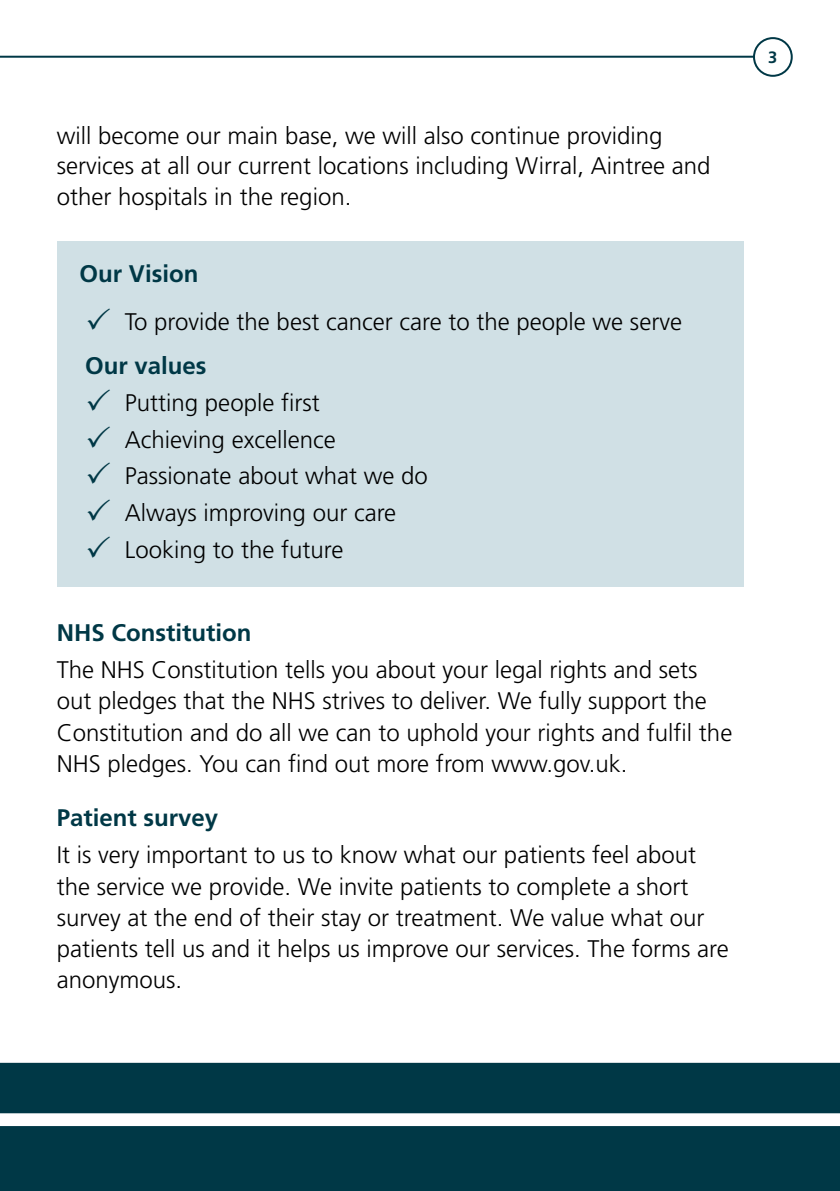
<style>
.page{position:relative;width:840px;height:1191px;background:#fff}
.page>*{position:absolute;margin:0;border:0;box-sizing:border-box;transform-origin:0 0}
.t1{font:300 24px/31.2px "Frutiger";color:#000}
.t2{font:700 24px "Frutiger";color:#003846}
.t3{font:700 16.4px "Frutiger";color:#003846}
</style>
<div class="page">
<div style="left:0;top:1062px;width:839px;height:129px;background:#003846"></div>
<hr style="left:0;top:56px;width:791px;height:2px;background:#003846">
<div style="left:753px;top:38px;width:38px;height:38px;background:#fff;border-radius:50%"></div>
<div style="left:752px;top:37px;width:40px;height:40px;border:2px solid #003846;border-radius:50%"></div>
<svg style="left:0;top:1113px;width:839px;height:13px"></svg>
<div style="left:57px;top:241px;width:686px;height:346px;background:#d0e0e5"></div>
<p class="t1" style="left:57px;top:120px;width:655px;line-height:30.6px">will become our main base, we will also continue providing services at all our current locations including Wirral, Aintree and other hospitals in the region.</p>
<p class="t2" style="left:79px;top:260px;width:120px">Our Vision</p>
<p class="t1" style="left:125px;top:306px;width:558px">To provide the best cancer care to the people we serve</p>
<p class="t2" style="left:85px;top:351px;width:123px">Our values</p>
<p class="t1" style="left:125px;top:384px;width:304px;line-height:36.8px">Putting people first<br>Achieving excellence<br>Passionate about what we do<br>Always improving our care<br>Looking to the future</p>
<p class="t2" style="left:57px;top:619px;width:196px">NHS Constitution</p>
<p class="t1" style="left:57px;top:654px;width:676px">The NHS Constitution tells you about your legal rights and sets out pledges that the NHS strives to deliver. We fully support the Constitution and do all we can to uphold your rights and fulfil the NHS pledges. You can find out more from www.gov.uk.</p>
<p class="t2" style="left:57px;top:804px;width:163px">Patient survey</p>
<p class="t1" style="left:57px;top:839px;width:673px">It is very important to us to know what our patients feel about the service we provide. We invite patients to complete a short survey at the end of their stay or treatment. We value what our patients tell us and it helps us improve our services. The forms are anonymous.</p>
<p class="t3" style="left:767px;top:48px;width:11px">3</p>
</div>
